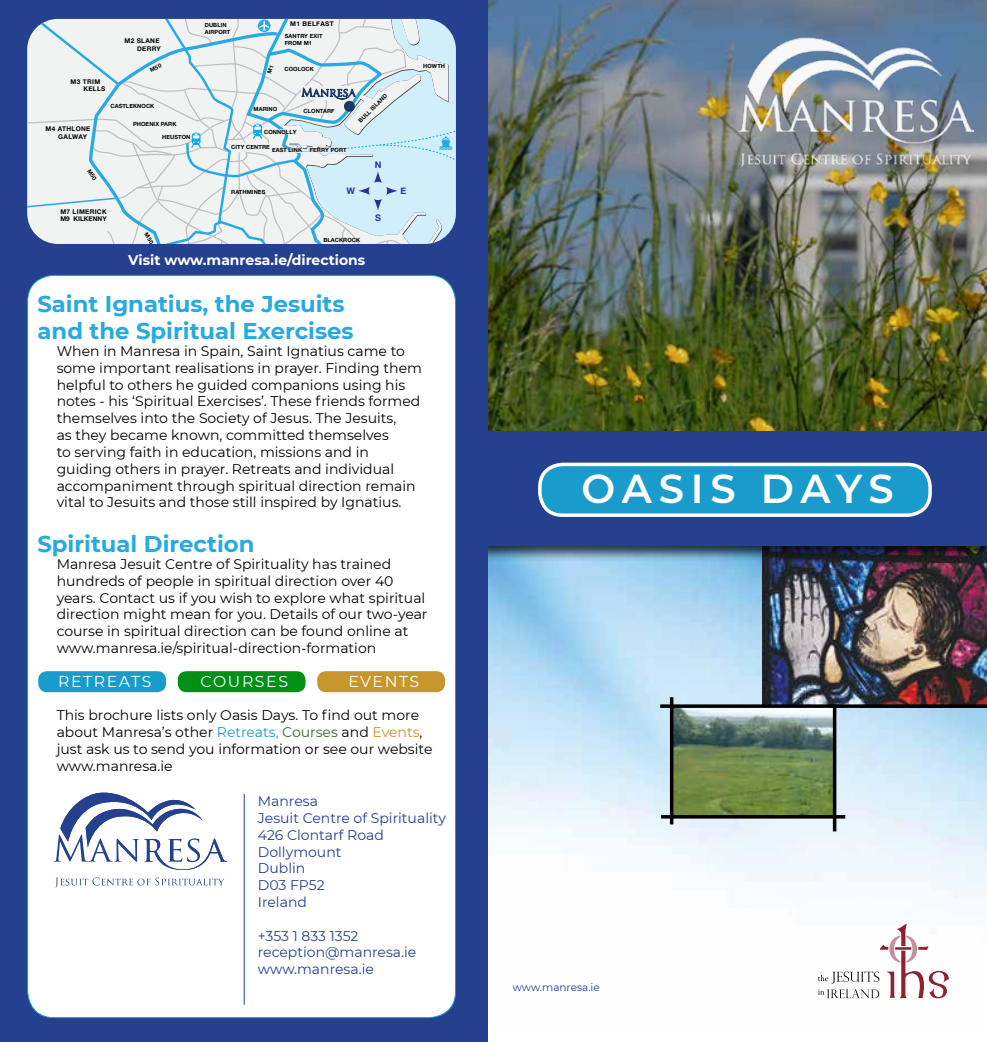
<style>
.page{position:relative;width:987px;height:1042px;background:#fff}
.page>*{position:absolute;margin:0;border:0;box-sizing:border-box;transform-origin:0 0}
.t1{font:600 40.25px "Montserrat";letter-spacing:.16em;color:#fff}
.t2{font:700 22.75px/27.3px "Montserrat";color:#27aae1}
.t3{font:15.75px "Montserrat";letter-spacing:.1em;color:#fff}
.t4{font:14px/16.8px "Montserrat";color:#000}
.t5{font:14px/16.8px "Montserrat";color:#25408f}
.t6{font:700 14px "Montserrat";color:#fff}
.t7{font:10.5px "Montserrat";color:#25408f}
.t8{font:700 9.1px "Helvetica Neue";color:#2e3092}
.t9{font:700 6.48px/7.4px "Helvetica Neue";letter-spacing:.05em;color:#000}
.t10{font:700 6.48px/7.4px "Helvetica Neue";letter-spacing:.025em;color:#000}
.t11{font:700 5.6px/6.8px "Helvetica Neue";letter-spacing:.01em;color:#000}
.s1{color:#199ccc}
.s2{color:#3f622f}
.s3{color:#c7962c}
</style>
<div class="page">
<img style="left:487px;top:0;width:500px;height:429px">
<img style="left:487px;top:562px;width:500px;height:471px">
<img style="left:763px;top:562px;width:224px;height:142px">
<img style="left:673px;top:708px;width:160px;height:107px">
<svg style="left:660px;top:704px;width:327px;height:4px"></svg>
<hr style="left:670px;top:697px;width:3px;height:127px;background:#000">
<hr style="left:833px;top:705px;width:3px;height:126px;background:#000">
<hr style="left:661px;top:815px;width:184px;height:3px;background:#000">
<div style="left:473px;top:429px;width:514px;height:133px;background:#000;opacity:.75"></div>
<div style="left:475px;top:431px;width:512px;height:114px;background:#25408f"></div>
<div style="left:0;top:0;width:487px;height:1042px;background:#25408f"></div>
<div style="left:28px;top:275px;width:428px;height:742px;background:#fff;border-radius:26px"></div>
<svg style="left:54px;top:792px;width:173px;height:78px"></svg>
<svg style="left:55px;top:877px;width:170px;height:11px"></svg>
<hr style="left:244px;top:794px;width:1px;height:211px;background:#25408f">
<svg style="left:818px;top:923px;width:131px;height:75px"></svg>
<img style="left:723px;top:0;width:250px;height:174px">
<div style="left:178px;top:671px;width:128px;height:21px;background:#009017;border-radius:9px"></div>
<div style="left:38px;top:671px;width:128px;height:21px;background:#199ccc;border-radius:9px"></div>
<div style="left:317px;top:671px;width:128px;height:21px;background:#c7962c;border-radius:9px"></div>
<div style="left:540px;top:464px;width:390px;height:51px;background:#199ccc;border-radius:23px"></div>
<div style="left:538px;top:463px;width:394px;height:54px;border:4px solid #fff;border-radius:23px"></div>
<svg style="left:27px;top:19px;width:429px;height:225px;background:#dbe8ee"></svg>
<p class="t9" style="left:124px;top:38px;width:38px;text-align:right">M2 SLANE<br>DERRY</p>
<p class="t11" style="left:205px;top:22px;width:27px">DUBLIN<br>AIRPORT</p>
<p class="t9" style="left:290px;top:20px;width:45px">M1 BELFAST</p>
<p class="t11" style="left:285px;top:33px;width:39px">SANTRY EXIT<br>FROM M1</p>
<p class="t11" style="left:284px;top:66px;width:31px">COOLOCK</p>
<p class="t9" style="left:83px;top:78px;width:24px;text-indent:-13px">M3 TRIM<br>KELLS</p>
<p class="t9" style="left:58px;top:125px;width:34px;text-indent:-13px">M4 ATHLONE<br>GALWAY</p>
<p class="t11" style="left:110px;top:102px;width:45px">CASTLEKNOCK</p>
<p class="t11" style="left:133px;top:121px;width:45px">PHOENIX PARK</p>
<p class="t11" style="left:162px;top:133px;width:30px">HEUSTON</p>
<p class="t11" style="left:254px;top:106px;width:25px">MARINO</p>
<p class="t11" style="left:304px;top:108px;width:33px">CLONTARF</p>
<p class="t11" style="left:264px;top:128px;width:34px">CONNOLLY</p>
<p class="t11" style="left:357px;top:120px;width:40px;rotate:-45deg">BULL ISLAND</p>
<p class="t11" style="left:231px;top:144px;width:40px">CITY CENTRE</p>
<p class="t11" style="left:272px;top:147px;width:32px">EAST LINK</p>
<p class="t11" style="left:310px;top:147px;width:38px">FERRY PORT</p>
<p class="t8" style="left:375px;top:157px;width:8px">N</p>
<p class="t11" style="left:231px;top:188px;width:36px">RATHMINES</p>
<p class="t8" style="left:346px;top:183px;width:10px">W</p>
<p class="t8" style="left:401px;top:183px;width:7px">E</p>
<p class="t10" style="left:60px;top:208px;width:48px">M7 LIMERICK<br>M9 KILKENNY</p>
<p class="t8" style="left:375px;top:210px;width:7px">S</p>
<p class="t11" style="left:323px;top:237px;width:38px">BLACKROCK</p>
<p class="t6" style="left:128px;top:249px;width:239px">Visit www.manresa.ie/directions</p>
<p class="t11" style="left:423px;top:63px;width:23px">HOWTH</p>
<h2 class="t2" style="left:37px;top:289px;width:318px">Saint Ignatius, the Jesuits and the Spiritual Exercises</h2>
<p class="t4" style="left:57px;top:342px;width:367px">When in Manresa in Spain, Saint Ignatius came to some important realisations in prayer. Finding them helpful to others he guided companions using his notes - his ‘Spiritual Exercises’. These friends formed themselves into the Society of Jesus. The Jesuits,<br>as they became known, committed themselves<br>to serving faith in education, missions and in guiding others in prayer. Retreats and individual accompaniment through spiritual direction remain vital to Jesuits and those still inspired by Ignatius.</p>
<h2 class="t2" style="left:37px;top:529px;width:219px">Spiritual Direction</h2>
<p class="t4" style="left:57px;top:555px;width:372px">Manresa Jesuit Centre of Spirituality has trained hundreds of people in spiritual direction over 40 years. Contact us if you wish to explore what spiritual direction might mean for you. Details of our two-year course in spiritual direction can be found online at www.manresa.ie/spiritual-direction-formation</p>
<p class="t3" style="left:58px;top:670px;width:95px">RETREATS</p>
<p class="t3" style="left:201px;top:670px;width:89px">COURSES</p>
<p class="t3" style="left:348px;top:670px;width:72px">EVENTS</p>
<p class="t4" style="left:57px;top:706px;width:377px">This brochure lists only Oasis Days. To find out more about Manresa’s other <span class="s1">Retreats,</span> <span class="s2">Courses</span> and <span class="s3">Events</span>, just ask us to send you information or see our website www.manresa.ie</p>
<p class="t5" style="left:258px;top:792px;width:190px">Manresa<br>Jesuit Centre of Spirituality<br>426 Clontarf Road<br>Dollymount<br>Dublin<br>D03 FP52<br>Ireland</p>
<p class="t5" style="left:258px;top:927px;width:160px">+353 1 833 1352 reception@manresa.ie www.manresa.ie</p>
<h1 class="t1" style="left:581px;top:460px;width:314px">OASIS DAYS</h1>
<p class="t7" style="left:513px;top:980px;width:89px">www.manresa.ie</p>
</div>
